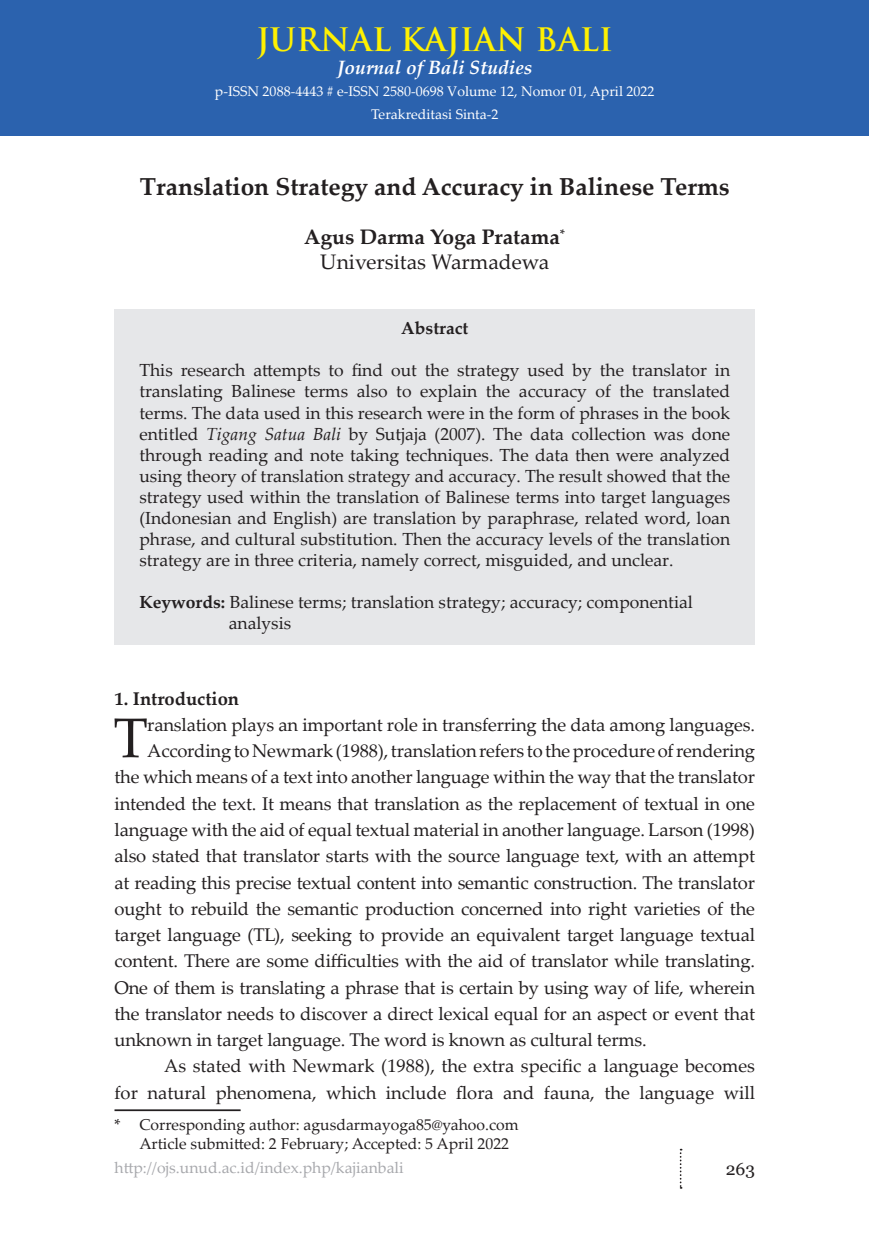
<style>
.page{position:relative;width:869px;height:1241px;background:#fff}
.page>*{position:absolute;margin:0;border:0;box-sizing:border-box;transform-origin:0 0}
.Body_Abstract{font:56px "Palatino Linotype";color:#231f20}
.t1{font:700 31.5px "Trajan Pro";color:#fff101}
.t2{font:700 24.5px "Palatino Linotype";color:#231f20}
.t3{font:700 21px "Palatino Linotype";color:#231f20}
.Heading_1{font:21px "Palatino Linotype";color:#231f20}
.t4{font:italic 700 19.25px "Palatino Linotype";color:#fff}
.Body_Abstract-2{font:18.38px/26.2px "Palatino Linotype";letter-spacing:-.01em;color:#231f20;text-align:right}
.Heading_1-2{font:700 18.38px "Palatino Linotype";color:#231f20}
.Heading_1-3{font:17.5px/21px "Palatino Linotype";color:#231f20;text-align:justify}
.Heading_1-4{font:700 17.5px "Palatino Linotype";color:#231f20}
.t5{font:17.5px "Georgia";color:#231f20}
.t6{font:15.75px "Palatino Linotype";color:#231f20}
.t7{font:15.75px "Palatino Linotype";color:#a8a9ad}
.t8{font:14px/22.8px "Palatino Linotype";color:#fff;text-align:center}
.s1{font-style:italic}
.s2{font-weight:700}
</style>
<div class="page">
<svg style="left:679px;top:1148px;width:2px;height:40px"></svg>
<div style="left:0;top:0;width:868px;height:136px;background:#2b62ae"></div>
<div style="left:114px;top:309px;width:640px;height:336px;background:#e6e7e9"></div>
<hr style="left:114px;top:1109px;width:126px;height:1px;background:#231f20">
<h2 class="t1" style="left:256px;top:20px;width:358px">JURNAL KAJIAN BALI</h2>
<p class="t4" style="left:337px;top:53px;width:197px">Journal of Bali Studies</p>
<p class="t8" style="left:215px;top:80px;width:441px">p-ISSN 2088-4443 # e-ISSN 2580-0698 Volume 12, Nomor 01, April 2022<br>Terakreditasi Sinta-2</p>
<p class="t2" style="left:140px;top:170px;width:591px">Translation Strategy and Accuracy in Balinese Terms</p>
<p class="t3" style="left:304px;top:222px;width:262px">Agus Darma Yoga Pratama<sup>*</sup></p>
<p class="Heading_1" style="left:320px;top:247px;width:230px">Universitas Warmadewa</p>
<p class="Heading_1-4" style="left:401px;top:316px;width:69px">Abstract</p>
<p class="Heading_1-3" style="left:139px;top:359px;width:592px">This research attempts to find out the strategy used by the translator in translating Balinese terms also to explain the accuracy of the translated terms. The data used in this research were in the form of phrases in the book entitled <span class="s1">Tigang Satua Bali</span> by Sutjaja (2007). The data collection was done through reading and note taking techniques. The data then were analyzed using theory of translation strategy and accuracy. The result showed that the strategy used within the translation of Balinese terms into target languages (Indonesian and English) are translation by paraphrase, related word, loan phrase, and cultural substitution. Then the accuracy levels of the translation strategy are in three criteria, namely correct, misguided, and unclear.</p>
<p class="Heading_1-3" style="left:228px;top:590px;width:465px;text-indent:-89px"><span class="s2">Keywords:</span> Balinese terms; translation strategy; accuracy; componential analysis</p>
<p class="Heading_1-2" style="left:114px;top:685px;width:126px">1. Introduction</p>
<p class="Body_Abstract" style="left:113px;top:698px;width:36px">T</p>
<p class="Body_Abstract-2" style="left:147px;top:710px;width:609px">ranslation plays an important role in transferring the data among languages.</p>
<p class="Body_Abstract-2" style="left:147px;top:737px;width:609px">According to Newmark (1988), translation refers to the procedure of rendering</p>
<p class="Body_Abstract-2" style="left:114px;top:763px;width:641px">the which means of a text into another language within the way that the translator</p>
<p class="Body_Abstract-2" style="left:114px;top:789px;width:641px">intended the text. It means that translation as the replacement of textual in one</p>
<p class="Body_Abstract-2" style="left:114px;top:815px;width:641px">language with the aid of equal textual material in another language. Larson (1998)</p>
<p class="Body_Abstract-2" style="left:114px;top:842px;width:641px">also stated that translator starts with the source language text, with an attempt</p>
<p class="Body_Abstract-2" style="left:114px;top:868px;width:641px">at reading this precise textual content into semantic construction. The translator</p>
<p class="Body_Abstract-2" style="left:114px;top:894px;width:641px">ought to rebuild the semantic production concerned into right varieties of the</p>
<p class="Body_Abstract-2" style="left:114px;top:920px;width:641px">target language (TL), seeking to provide an equivalent target language textual</p>
<p class="Body_Abstract-2" style="left:114px;top:947px;width:641px">content. There are some difficulties with the aid of translator while translating.</p>
<p class="Body_Abstract-2" style="left:114px;top:973px;width:641px">One of them is translating a phrase that is certain by using way of life, wherein</p>
<p class="Body_Abstract-2" style="left:114px;top:999px;width:641px">the translator needs to discover a direct lexical equal for an aspect or event that</p>
<p class="Body_Abstract-2" style="left:114px;top:1025px;width:533px">unknown in target language. The word is known as cultural terms.</p>
<p class="Body_Abstract-2" style="left:114px;top:1052px;width:641px">As stated with Newmark (1988), the extra specific a language becomes<br>for natural phenomena, which include flora and fauna, the language will</p>
<p class="t6" style="left:114px;top:1112px;width:405px">* Corresponding author: agusdarmayoga85@yahoo.com</p>
<p class="t6" style="left:139px;top:1131px;width:371px">Article submitted: 2 February; Accepted: 5 April 2022</p>
<p class="t7" style="left:114px;top:1156px;width:290px">http://ojs.unud.ac.id/index.php/kajianbali</p>
<p class="t5" style="left:725px;top:1157px;width:31px">263</p>
</div>
